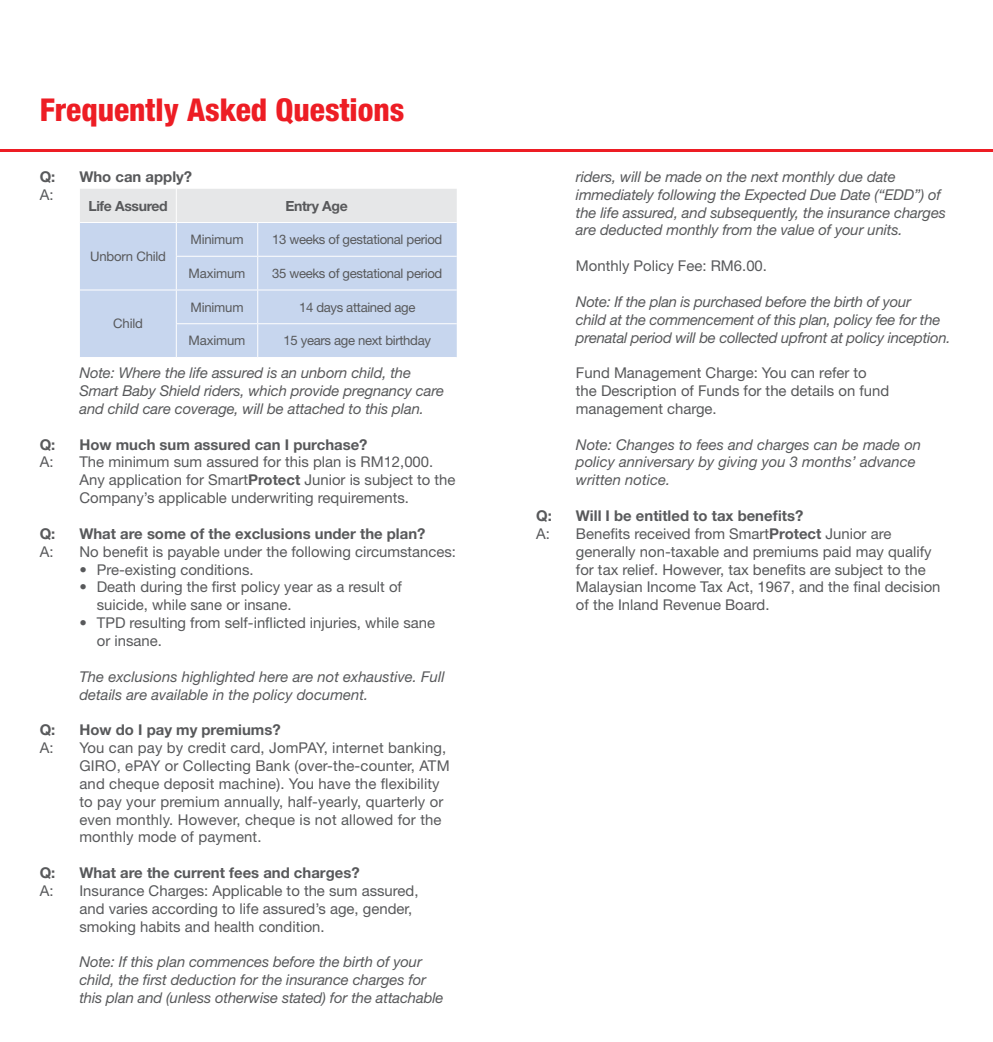
<style>
.page{position:relative;width:993px;height:1042px;background:#fff}
.page>*{position:absolute;margin:0;border:0;box-sizing:border-box;transform-origin:0 0}
.t1{font:800 condensed 31.5px "Helvetica Neue LT Std";color:#ed1d24}
.t2{font:14.88px/17.8px "Helvetica Neue LT Std";color:#58595b}
.t3{font:italic 14.88px/17.8px "Helvetica Neue LT Std";letter-spacing:-.01em;color:#58595b}
.t4{font:700 14.88px "Helvetica Neue LT Std";color:#58595b}
.t5{font:700 14px "Helvetica Neue LT Std";letter-spacing:-.025em;color:#58595b}
.t6{font:13.12px "Helvetica Neue LT Std";letter-spacing:-.025em;color:#58595b}
.s1{font-weight:700}
</style>
<div class="page">
<div style="left:80px;top:189px;width:376px;height:33px;background:#e6e7e8"></div>
<div style="left:80px;top:223px;width:376px;height:134px;background:#c7d6ee"></div>
<hr style="left:176px;top:189px;width:1px;height:33px;background:#fff">
<hr style="left:176px;top:223px;width:1px;height:33px;background:#fff">
<hr style="left:257px;top:223px;width:1px;height:33px;background:#fff">
<hr style="left:176px;top:256px;width:82px;height:1px;background:#fff">
<hr style="left:176px;top:257px;width:1px;height:32px;background:#fff">
<hr style="left:258px;top:256px;width:198px;height:1px;background:#fff">
<hr style="left:257px;top:257px;width:1px;height:32px;background:#fff">
<hr style="left:80px;top:289px;width:96px;height:1px;background:#fff">
<hr style="left:176px;top:289px;width:82px;height:1px;background:#fff">
<hr style="left:176px;top:290px;width:1px;height:33px;background:#fff">
<hr style="left:258px;top:289px;width:198px;height:1px;background:#fff">
<hr style="left:257px;top:290px;width:1px;height:33px;background:#fff">
<hr style="left:176px;top:324px;width:1px;height:33px;background:#fff">
<hr style="left:257px;top:324px;width:1px;height:33px;background:#fff">
<hr style="left:176px;top:323px;width:82px;height:1px;background:#fff">
<hr style="left:258px;top:323px;width:198px;height:1px;background:#fff">
<hr style="left:0;top:149px;width:496px;height:2px;background:#ed1d24">
<hr style="left:496px;top:149px;width:496px;height:2px;background:#ed1d24">
<h1 class="t1" style="left:40px;top:90px;width:366px">Frequently Asked Questions</h1>
<p class="t4" style="left:40px;top:167px;width:17px">Q:</p>
<p class="t4" style="left:79px;top:167px;width:114px">Who can apply?</p>
<p class="t2" style="left:40px;top:185px;width:15px">A:</p>
<p class="t5" style="left:88px;top:197px;width:81px">Life Assured</p>
<p class="t5" style="left:285px;top:197px;width:64px">Entry Age</p>
<p class="t6" style="left:90px;top:248px;width:77px">Unborn Child</p>
<p class="t6" style="left:190px;top:232px;width:55px">Minimum</p>
<p class="t6" style="left:272px;top:232px;width:172px">13 weeks of gestational period</p>
<p class="t6" style="left:188px;top:265px;width:58px">Maximum</p>
<p class="t6" style="left:272px;top:265px;width:172px">35 weeks of gestational period</p>
<p class="t6" style="left:113px;top:316px;width:31px">Child</p>
<p class="t6" style="left:190px;top:299px;width:55px">Minimum</p>
<p class="t6" style="left:299px;top:299px;width:118px">14 days attained age</p>
<p class="t6" style="left:188px;top:333px;width:58px">Maximum</p>
<p class="t6" style="left:283px;top:333px;width:149px">15 years age next birthday</p>
<p class="t3" style="left:79px;top:364px;width:366px">Note: Where the life assured is an unborn child, the<br>Smart Baby Shield riders, which provide pregnancy care and child care coverage, will be attached to this plan.</p>
<p class="t4" style="left:40px;top:435px;width:17px">Q:</p>
<p class="t4" style="left:79px;top:435px;width:289px">How much sum assured can I purchase?</p>
<p class="t2" style="left:40px;top:453px;width:15px">A:</p>
<p class="t2" style="left:79px;top:453px;width:377px">The minimum sum assured for this plan is RM12,000.<br>Any application for Smart<span class="s1">Protect</span> Junior is subject to the<br>Company’s applicable underwriting requirements.</p>
<p class="t4" style="left:40px;top:524px;width:17px">Q:</p>
<p class="t4" style="left:79px;top:524px;width:347px">What are some of the exclusions under the plan?</p>
<p class="t2" style="left:40px;top:542px;width:15px">A:</p>
<p class="t2" style="left:79px;top:542px;width:378px">No benefit is payable under the following circumstances:</p>
<p class="t2" style="left:79px;top:560px;width:176px">• Pre-existing conditions.</p>
<p class="t2" style="left:97px;top:578px;width:306px;text-indent:-17px">• Death during the first policy year as a result of suicide, while sane or insane.</p>
<p class="t2" style="left:97px;top:614px;width:340px;text-indent:-17px">• TPD resulting from self-inflicted injuries, while sane or insane.</p>
<p class="t3" style="left:79px;top:667px;width:366px">The exclusions highlighted here are not exhaustive. Full details are available in the policy document.</p>
<p class="t4" style="left:40px;top:721px;width:17px">Q:</p>
<p class="t4" style="left:79px;top:721px;width:203px">How do I pay my premiums?</p>
<p class="t2" style="left:40px;top:739px;width:15px">A:</p>
<p class="t2" style="left:79px;top:739px;width:371px">You can pay by credit card, JomPAY, internet banking, GIRO, ePAY or Collecting Bank (over-the-counter, ATM and cheque deposit machine). You have the flexibility to pay your premium annually, half-yearly, quarterly or even monthly. However, cheque is not allowed for the monthly mode of payment.</p>
<p class="t4" style="left:40px;top:863px;width:17px">Q:</p>
<p class="t4" style="left:79px;top:863px;width:281px">What are the current fees and charges?</p>
<p class="t2" style="left:40px;top:881px;width:15px">A:</p>
<p class="t2" style="left:79px;top:881px;width:340px">Insurance Charges: Applicable to the sum assured, and varies according to life assured’s age, gender, smoking habits and health condition.</p>
<p class="t3" style="left:79px;top:953px;width:365px">Note: If this plan commences before the birth of your child, the first deduction for the insurance charges for this plan and (unless otherwise stated) for the attachable</p>
<p class="t3" style="left:575px;top:167px;width:371px">riders, will be made on the next monthly due date immediately following the Expected Due Date (“EDD”) of the life assured, and subsequently, the insurance charges are deducted monthly from the value of your units.</p>
<p class="t2" style="left:575px;top:257px;width:192px">Monthly Policy Fee: RM6.00.</p>
<p class="t3" style="left:575px;top:292px;width:376px">Note: If the plan is purchased before the birth of your<br>child at the commencement of this plan, policy fee for the prenatal period will be collected upfront at policy inception.</p>
<p class="t2" style="left:575px;top:364px;width:314px">Fund Management Charge: You can refer to the Description of Funds for the details on fund management charge.</p>
<p class="t3" style="left:575px;top:435px;width:346px">Note: Changes to fees and charges can be made on policy anniversary by giving you 3 months’ advance written notice.</p>
<p class="t4" style="left:536px;top:506px;width:17px">Q:</p>
<p class="t4" style="left:575px;top:506px;width:229px">Will I be entitled to tax benefits?</p>
<p class="t2" style="left:536px;top:524px;width:15px">A:</p>
<p class="t2" style="left:575px;top:524px;width:366px">Benefits received from Smart<span class="s1">Protect</span> Junior are generally non-taxable and premiums paid may qualify for tax relief. However, tax benefits are subject to the Malaysian Income Tax Act, 1967, and the final decision of the Inland Revenue Board.</p>
</div>
